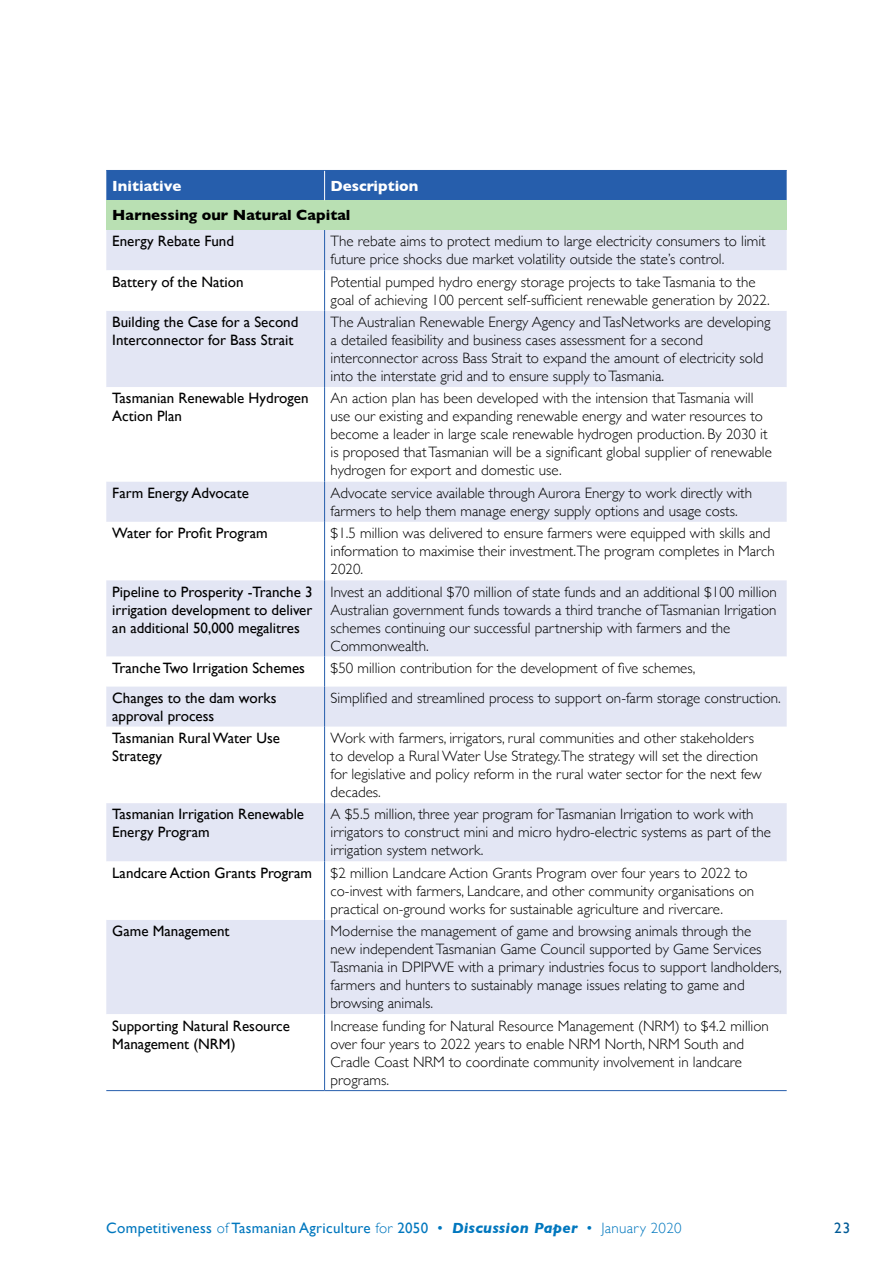
<style>
.page{position:relative;width:893px;height:1263px;background:#fff}
.page>*{position:absolute;margin:0;border:0;box-sizing:border-box;transform-origin:0 0}
.Table_text{font:300 15px/18px "Gill Sans";color:#000}
.Table_text-2{font:15px/18px "Gill Sans";color:#000}
.t1{font:15px "Gill Sans";letter-spacing:.02em;color:#0077be}
.Table_text-3{font:700 15px "Gill Sans";color:#000}
.Table_text-4{font:700 15px "Gill Sans";color:#fff}
.t2{font:15px "Gill Sans";color:#005a96}
.s1{font-weight:300}
.s2{font-weight:700;font-style:italic}
</style>
<div class="page">
<div style="left:106px;top:200px;width:681px;height:30px;background:#b9e0b3"></div>
<div style="left:106px;top:230px;width:681px;height:40px;background:#e3e6f4"></div>
<svg style="left:106px;top:270px;width:681px;height:820px"></svg>
<hr style="left:324px;top:230px;width:1px;height:40px;background:#265eac">
<hr style="left:324px;top:270px;width:1px;height:41px;background:#265eac">
<hr style="left:324px;top:311px;width:1px;height:76px;background:#265eac">
<hr style="left:324px;top:387px;width:1px;height:94px;background:#265eac">
<hr style="left:324px;top:481px;width:1px;height:41px;background:#265eac">
<hr style="left:324px;top:522px;width:1px;height:58px;background:#265eac">
<hr style="left:324px;top:580px;width:1px;height:77px;background:#265eac">
<svg style="left:324px;top:657px;width:1px;height:29px"></svg>
<hr style="left:324px;top:686px;width:1px;height:41px;background:#265eac">
<hr style="left:324px;top:727px;width:1px;height:76px;background:#265eac">
<hr style="left:324px;top:803px;width:1px;height:58px;background:#265eac">
<hr style="left:324px;top:861px;width:1px;height:59px;background:#265eac">
<hr style="left:324px;top:920px;width:1px;height:94px;background:#265eac">
<hr style="left:324px;top:1014px;width:1px;height:76px;background:#265eac">
<div style="left:106px;top:171px;width:681px;height:29px;background:#265eac"></div>
<hr style="left:106px;top:1090px;width:219px;height:1px;background:#265eac">
<hr style="left:325px;top:1090px;width:462px;height:1px;background:#265eac">
<hr style="left:106px;top:170px;width:219px;height:1px;background:#265eac">
<hr style="left:325px;top:170px;width:462px;height:1px;background:#265eac">
<p class="Table_text-4" style="left:112px;top:174px;width:71px">Initiative</p>
<p class="Table_text-4" style="left:331px;top:174px;width:89px">Description</p>
<p class="Table_text-3" style="left:112px;top:203px;width:240px">Harnessing our Natural Capital</p>
<p class="Table_text-2" style="left:112px;top:232px;width:123px">Energy Rebate Fund</p>
<p class="Table_text" style="left:331px;top:232px;width:437px">The rebate aims to protect medium to large electricity consumers to limit future price shocks due market volatility outside the state’s control.</p>
<p class="Table_text-2" style="left:112px;top:272px;width:133px">Battery of the Nation</p>
<p class="Table_text" style="left:331px;top:272px;width:441px">Potential pumped hydro energy storage projects to take Tasmania to the goal of achieving 100 percent self-sufficient renewable generation by 2022.</p>
<p class="Table_text-2" style="left:112px;top:313px;width:188px">Building the Case for a Second<br>Interconnector for Bass Strait</p>
<p class="Table_text" style="left:331px;top:312px;width:441px">The Australian Renewable Energy Agency and TasNetworks are developing a detailed feasibility and business cases assessment for a second interconnector across Bass Strait to expand the amount of electricity sold into the interstate grid and to ensure supply to Tasmania.</p>
<p class="Table_text-2" style="left:112px;top:389px;width:198px">Tasmanian Renewable Hydrogen<br>Action Plan</p>
<p class="Table_text" style="left:331px;top:389px;width:443px">An action plan has been developed with the intension that Tasmania will use our existing and expanding renewable energy and water resources to become a leader in large scale renewable hydrogen production. By 2030 it is proposed thatTasmanian will be a significant global supplier of renewable hydrogen for export and domestic use.</p>
<p class="Table_text-2" style="left:112px;top:484px;width:138px">Farm Energy Advocate</p>
<p class="Table_text" style="left:331px;top:483px;width:423px">Advocate service available through Aurora Energy to work directly with farmers to help them manage energy supply options and usage costs.</p>
<p class="Table_text-2" style="left:112px;top:524px;width:157px">Water for Profit Program</p>
<p class="Table_text" style="left:331px;top:524px;width:446px">$1.5 million was delivered to ensure farmers were equipped with skills and information to maximise their investment. The program completes in March<br>2020.</p>
<p class="Table_text-2" style="left:112px;top:582px;width:202px;text-align:justify">Pipeline to Prosperity -Tranche 3 irrigation development to deliver an additional 50,000 megalitres</p>
<p class="Table_text" style="left:331px;top:582px;width:448px">Invest an additional $70 million of state funds and an additional $100 million Australian government funds towards a third tranche of Tasmanian Irrigation schemes continuing our successful partnership with farmers and the Commonwealth.</p>
<p class="Table_text-2" style="left:112px;top:659px;width:194px">Tranche Two Irrigation Schemes</p>
<p class="Table_text" style="left:331px;top:658px;width:366px">$50 million contribution for the development of five schemes,</p>
<p class="Table_text-2" style="left:112px;top:688px;width:166px">Changes to the dam works approval process</p>
<p class="Table_text" style="left:331px;top:688px;width:452px">Simplified and streamlined process to support on-farm storage construction.</p>
<p class="Table_text-2" style="left:112px;top:729px;width:169px">Tasmanian Rural Water Use<br>Strategy</p>
<p class="Table_text" style="left:331px;top:728px;width:433px">Work with farmers, irrigators, rural communities and other stakeholders to develop a Rural Water Use Strategy. The strategy will set the direction for legislative and policy reform in the rural water sector for the next few decades.</p>
<p class="Table_text-2" style="left:112px;top:805px;width:193px">Tasmanian Irrigation Renewable<br>Energy Program</p>
<p class="Table_text" style="left:331px;top:805px;width:442px">A $5.5 million, three year program for Tasmanian Irrigation to work with irrigators to construct mini and micro hydro-electric systems as part of the irrigation system network.</p>
<p class="Table_text-2" style="left:112px;top:864px;width:201px">Landcare Action Grants Program</p>
<p class="Table_text" style="left:331px;top:863px;width:425px">$2 million Landcare Action Grants Program over four years to 2022 to co-invest with farmers, Landcare, and other community organisations on practical on-ground works for sustainable agriculture and rivercare.</p>
<p class="Table_text-2" style="left:112px;top:922px;width:119px">Game Management</p>
<p class="Table_text" style="left:331px;top:922px;width:453px">Modernise the management of game and browsing animals through the<br>new independent Tasmanian Game Council supported by Game Services Tasmania in DPIPWE with a primary industries focus to support landholders, farmers and hunters to sustainably manage issues relating to game and browsing animals.</p>
<p class="Table_text-2" style="left:112px;top:1016px;width:179px">Supporting Natural Resource<br>Management (NRM)</p>
<p class="Table_text" style="left:331px;top:1016px;width:440px">Increase funding for Natural Resource Management (NRM) to $4.2 million over four years to 2022 years to enable NRM North, NRM South and Cradle Coast NRM to coordinate community involvement in landcare programs.</p>
<p class="t1" style="left:106px;top:1219px;width:577px">Competitiveness <span class="s1">of</span> Tasmanian Agriculture <span class="s1">for</span> 2050 • <span class="s2">Discussion Paper</span> • <span class="s1">January 2020</span></p>
<p class="t2" style="left:834px;top:1219px;width:18px">23</p>
</div>
